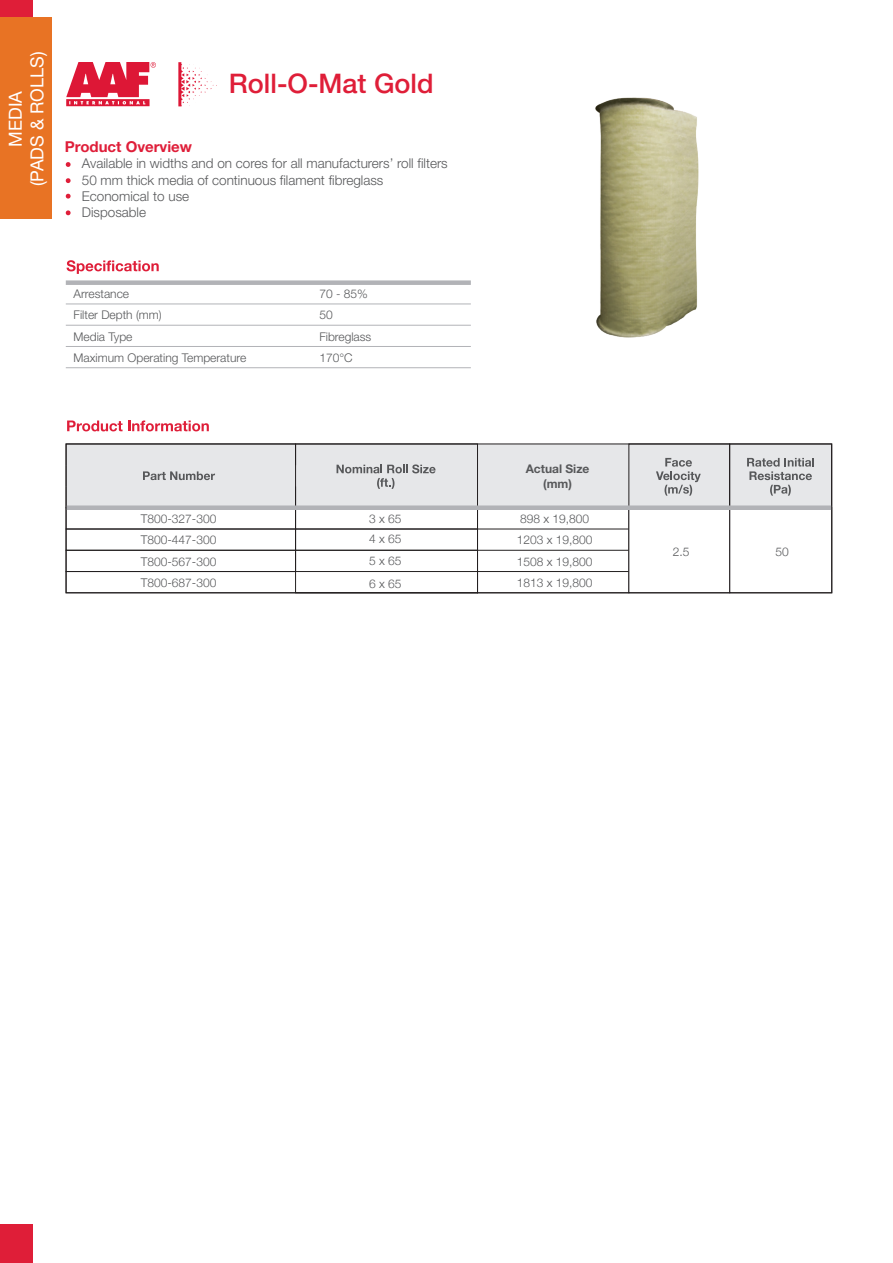
<style>
.page{position:relative;width:893px;height:1263px;background:#fff}
.page>*{position:absolute;margin:0;border:0;box-sizing:border-box;transform-origin:0 0}
.t1{font:500 27px "Helvetica Neue LT Std";color:#df1e38}
.t2{font:18px/21.6px "Helvetica Neue LT Std";color:#fff;text-align:center}
.t3{font:700 15px "Helvetica Neue";color:#df1e39}
.t4{font:300 13.5px/16.2px "Helvetica Neue";color:#57585a}
.t5{font:300 12px/20.4px "Helvetica Neue";color:#57585a}
.t6{font:700 12px/14.4px "Helvetica Neue LT Std";color:#57585a;text-align:center}
</style>
<div class="page">
<div style="left:0;top:0;width:33px;height:18px;background:#df1e38"></div>
<div style="left:0;top:1225px;width:32px;height:38px;background:#df1e38"></div>
<div style="left:0;top:18px;width:51px;height:201px;background:#e87324"></div>
<svg style="left:66px;top:62px;width:90px;height:44px"></svg>
<img style="left:595px;top:97px;width:104px;height:241px">
<svg style="left:67px;top:260px;width:92px;height:14px"></svg>
<hr style="left:66px;top:304px;width:405px;height:1px;background:#b2b3b7">
<div style="left:66px;top:280px;width:405px;height:5px;background:#b2b3b7"></div>
<hr style="left:66px;top:325px;width:405px;height:1px;background:#b2b3b7">
<hr style="left:66px;top:346px;width:405px;height:1px;background:#b2b3b7">
<hr style="left:66px;top:367px;width:405px;height:1px;background:#b2b3b7">
<hr style="left:477px;top:571px;width:152px;height:1px;background:#231f20">
<hr style="left:477px;top:550px;width:152px;height:1px;background:#231f20">
<hr style="left:477px;top:529px;width:152px;height:1px;background:#231f20">
<div style="left:66px;top:444px;width:766px;height:64px;background:#e6e7e9"></div>
<svg style="left:143px;top:471px;width:72px;height:9px"></svg>
<svg style="left:67px;top:420px;width:142px;height:11px"></svg>
<div style="left:66px;top:507px;width:230px;height:22px;border:1px solid #231f20"></div>
<div style="left:295px;top:507px;width:183px;height:22px;border:1px solid #231f20"></div>
<div style="left:66px;top:529px;width:230px;height:21px;border:1px solid #231f20"></div>
<div style="left:295px;top:529px;width:183px;height:21px;border:1px solid #231f20"></div>
<div style="left:66px;top:550px;width:230px;height:22px;border:1px solid #231f20"></div>
<div style="left:66px;top:571px;width:412px;height:22px;border:1px solid #231f20"></div>
<div style="left:295px;top:550px;width:183px;height:43px;border:1px solid #231f20"></div>
<div style="left:629px;top:507px;width:101px;height:86px;background:#fff;border:1px solid #231f20"></div>
<div style="left:66px;top:505px;width:765px;height:5px;background:#b2b3b7"></div>
<svg style="left:656px;top:458px;width:45px;height:38px"></svg>
<svg style="left:747px;top:458px;width:67px;height:38px"></svg>
<svg style="left:337px;top:464px;width:99px;height:25px"></svg>
<div style="left:66px;top:444px;width:766px;height:149px;border:1px solid #231f20"></div>
<svg style="left:66px;top:162px;width:5px;height:5px"></svg>
<svg style="left:66px;top:194px;width:5px;height:5px"></svg>
<svg style="left:66px;top:210px;width:5px;height:5px"></svg>
<svg style="left:66px;top:178px;width:5px;height:5px"></svg>
<hr style="left:178px;top:62px;width:3px;height:44px;background:#dd1736">
<svg style="left:180px;top:64px;width:37px;height:43px"></svg>
<h2 class="t2" style="left:5px;top:186px;width:136px;rotate:-90deg">MEDIA<br>(PADS &amp; ROLLS)</h2>
<p class="t3" style="left:65px;top:138px;width:129px">Product Overview</p>
<h1 class="t1" style="left:229px;top:68px;width:206px">Roll-O-Mat Gold</h1>
<p class="t4" style="left:82px;top:155px;width:367px">Available in widths and on cores for all manufacturers’ roll filters 50 mm thick media of continuous filament fibreglass Economical to use<br>Disposable</p>
<p class="t5" style="left:74px;top:284px;width:90px">Arrestance<br>Filter Depth (mm)</p>
<p class="t5" style="left:74px;top:326px;width:174px">Media Type<br>Maximum Operating Temperature</p>
<p class="t5" style="left:319px;top:284px;width:50px">70 - 85%<br>50</p>
<p class="t5" style="left:319px;top:326px;width:54px">Fibreglass<br>170°C</p>
<p class="t5" style="left:141px;top:508px;width:77px">T800-327-300<br>T800-447-300</p>
<p class="t5" style="left:141px;top:550px;width:77px;line-height:21px">T800-567-300<br>T800-687-300</p>
<p class="t5" style="left:369px;top:508px;width:34px;line-height:19.5px">3 x 65<br>4 x 65</p>
<p class="t5" style="left:369px;top:549px;width:34px;line-height:22.5px">5 x 65<br>6 x 65</p>
<p class="t6" style="left:526px;top:461px;width:65px">Actual Size (mm)</p>
<p class="t5" style="left:517px;top:508px;width:77px">898 x 19,800<br>1203 x 19,800</p>
<p class="t5" style="left:517px;top:550px;width:77px;line-height:21px">1508 x 19,800<br>1813 x 19,800</p>
<p class="t5" style="left:673px;top:540px;width:18px">2.5</p>
<p class="t5" style="left:775px;top:540px;width:15px">50</p>
</div>
